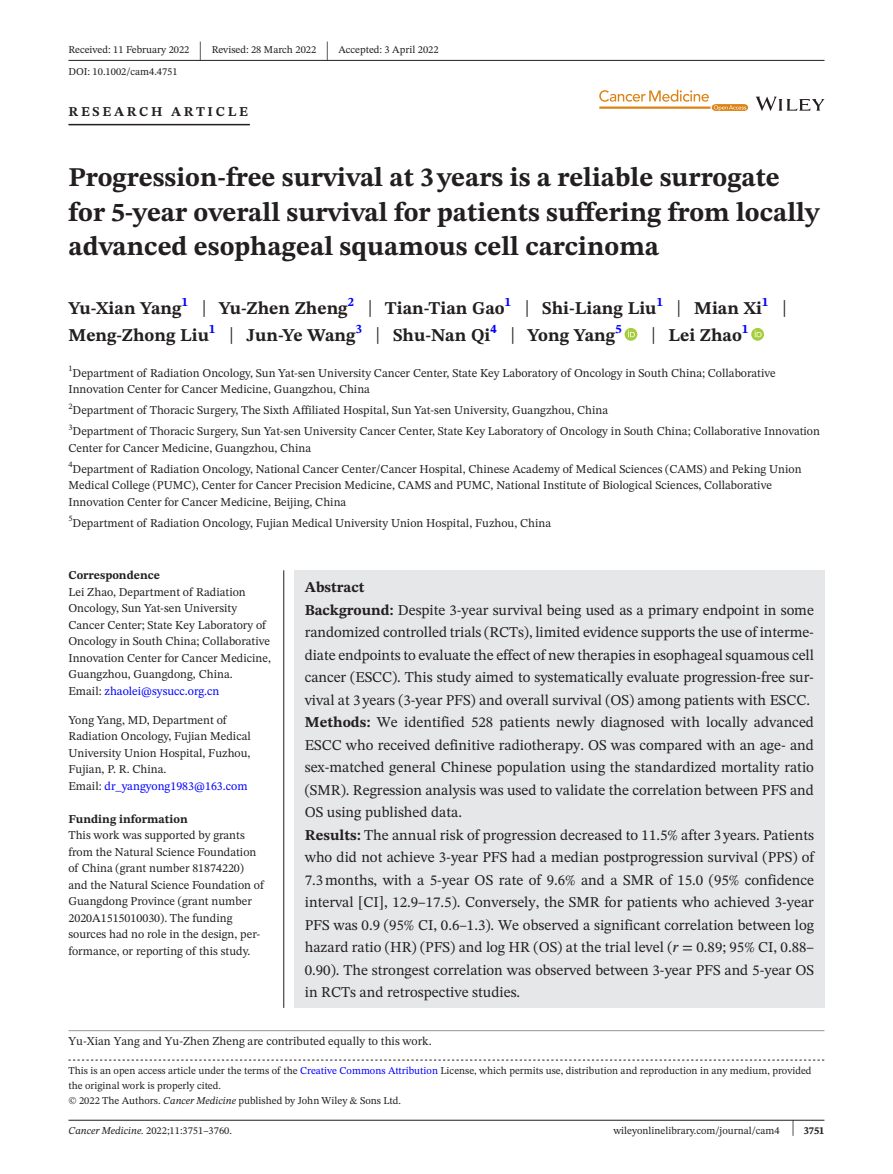
<style>
.page{position:relative;width:893px;height:1174px;background:#fff}
.page>*{position:absolute;margin:0;border:0;box-sizing:border-box;transform-origin:0 0}
.t1{font:700 27px/34.5px "STIX Two Text";color:#231f20}
.t2{font:25.65px "STIX Two Text";color:#231f20;scale:.49 1}
.t3{font:700 18px/27px "STIX Two Text";color:#231f20}
.t4{font:15px/22.5px "STIX Two Text";color:#231f20}
.t5{font:700 13.5px "STIX Two Text";letter-spacing:.2em;color:#231f20}
.t6{font:12px/16.5px "STIX Two Text";color:#231f20}
.t7{font:700 12px "STIX Two Text";color:#231f20}
.t8{font:10.5px/15px "STIX Two Text";color:#231f20}
.t9{font:8.4px "STIX Two Text";color:#231f20}
.s1{font-weight:400;font-size:23.4px}
.s2{color:#00f}
.s3{font-weight:700}
.s4{font-style:italic}
.s5{font-size:22.2px}
</style>
<div class="page">
<hr style="left:68px;top:1119px;width:756px;height:1px;background:#231f20">
<svg style="left:756px;top:97px;width:68px;height:14px"></svg>
<svg style="left:599px;top:90px;width:149px;height:21px"></svg>
<hr style="left:68px;top:60px;width:756px;height:1px;background:#231f20">
<hr style="left:68px;top:124px;width:182px;height:1px;background:#231f20">
<svg style="left:625px;top:328px;width:12px;height:13px"></svg>
<svg style="left:628px;top:330px;width:7px;height:7px"></svg>
<svg style="left:751px;top:328px;width:13px;height:13px"></svg>
<svg style="left:755px;top:330px;width:7px;height:7px"></svg>
<svg style="left:68px;top:1059px;width:756px;height:1px"></svg>
<hr style="left:68px;top:1030px;width:756px;height:1px;background:#939598">
<div style="left:294px;top:570px;width:530px;height:438px;background:#e6e7e9"></div>
<hr style="left:283px;top:570px;width:1px;height:438px;background:#231f20">
<p class="t8" style="left:68px;top:42px;width:123px">Received: 11 February 2022</p>
<h2 class="t2" style="left:199px;top:32px;width:8px">|</h2>
<p class="t8" style="left:212px;top:42px;width:106px">Revised: 28 March 2022</p>
<h2 class="t2" style="left:326px;top:32px;width:8px">|</h2>
<p class="t8" style="left:338px;top:42px;width:102px">Accepted: 3 April 2022</p>
<p class="t8" style="left:68px;top:64px;width:111px">DOI: 10.1002/cam4.4751</p>
<p class="t5" style="left:68px;top:101px;width:181px">RESEARCH ARTICLE</p>
<h1 class="t1" style="left:68px;top:161px;width:752px">Progression-free survival at 3years is a reliable surrogate for 5-year overall survival for patients suffering from locally advanced esophageal squamous cell carcinoma</h1>
<h3 class="t3" style="left:68px;top:295px;width:720px">Yu-Xian Yang<sup>1</sup> <span class="s1">|</span> Yu-Zhen Zheng<sup>2</sup> <span class="s1">|</span> Tian-Tian Gao<sup>1</sup> <span class="s1">|</span> Shi-Liang Liu<sup>1</sup> <span class="s1">|</span> Mian Xi<sup>1</sup> <span class="s1">|<br></span>Meng-Zhong Liu<sup>1</sup> <span class="s1">|</span> Jun-Ye Wang<sup>3</sup> <span class="s1">|</span> Shu-Nan Qi<sup>4</sup> <span class="s1">|</span> Yong Yang<sup>5</sup></h3>
<h3 class="t3" style="left:651px;top:322px;width:99px"><span class="s1">|</span> Lei Zhao<sup>1</sup></h3>
<p class="t6" style="left:68px;top:364px;width:709px"><sup>1</sup>Department of Radiation Oncology, Sun Yat-sen University Cancer Center, State Key Laboratory of Oncology in South China; Collaborative<br>Innovation Center for Cancer Medicine, Guangzhou, China</p>
<p class="t9" style="left:68px;top:400px;width:6px">2</p>
<p class="t6" style="left:73px;top:402px;width:537px">Department of Thoracic Surgery, The Sixth Affiliated Hospital, Sun Yat-sen University, Guangzhou, China</p>
<p class="t9" style="left:68px;top:421px;width:6px">3</p>
<p class="t6" style="left:68px;top:423px;width:753px;text-indent:4px">Department of Thoracic Surgery, Sun Yat-sen University Cancer Center, State Key Laboratory of Oncology in South China; Collaborative Innovation<br>Center for Cancer Medicine, Guangzhou, China</p>
<p class="t9" style="left:68px;top:458px;width:6px">4</p>
<p class="t6" style="left:68px;top:460px;width:735px;text-indent:4px">Department of Radiation Oncology, National Cancer Center/Cancer Hospital, Chinese Academy of Medical Sciences (CAMS) and Peking Union<br>Medical College (PUMC), Center for Cancer Precision Medicine, CAMS and PUMC, National Institute of Biological Sciences, Collaborative<br>Innovation Center for Cancer Medicine, Beijing, China</p>
<p class="t9" style="left:68px;top:512px;width:6px">5</p>
<p class="t6" style="left:73px;top:514px;width:480px">Department of Radiation Oncology, Fujian Medical University Union Hospital, Fuzhou, China</p>
<p class="t7" style="left:68px;top:567px;width:93px">Correspondence</p>
<p class="t6" style="left:68px;top:583px;width:204px">Lei Zhao, Department of Radiation Oncology, Sun Yat-sen University Cancer Center; State Key Laboratory of Oncology in South China; Collaborative Innovation Center for Cancer Medicine, Guangzhou, Guangdong, China.<br>Email: <span class="s2">zhaolei@sysucc.org.cn</span></p>
<p class="t6" style="left:68px;top:711px;width:184px">Yong Yang, MD, Department of<br>Radiation Oncology, Fujian Medical<br>University Union Hospital, Fuzhou,<br>Fujian, P. R. China.<br>Email: <span class="s2">dr_yangyong1983@163.com</span></p>
<p class="t7" style="left:68px;top:810px;width:121px">Funding information</p>
<p class="t6" style="left:68px;top:826px;width:197px">This work was supported by grants from the Natural Science Foundation of China (grant number 81874220) and the Natural Science Foundation of Guangdong Province (grant number 2020A1515010030). The funding sources had no role in the design, per&shy;formance, or reporting of this study.</p>
<p class="t4" style="left:305px;top:576px;width:511px"><span class="s3">Abstract<br>Background:</span> Despite 3-year survival being used as a primary endpoint in some randomized controlled trials (RCTs), limited evidence supports the use of interme&shy;diate endpoints to evaluate the effect of new therapies in esophageal squamous cell cancer (ESCC). This study aimed to systematically evaluate progression-free sur&shy;vival at 3years (3-year PFS) and overall survival (OS) among patients with ESCC.<br><span class="s3">Methods:</span> We identified 528 patients newly diagnosed with locally advanced ESCC who received definitive radiotherapy. OS was compared with an age- and sex-matched general Chinese population using the standardized mortality ratio (SMR). Regression analysis was used to validate the correlation between PFS and OS using published data.<br><span class="s3">Results:</span> The annual risk of progression decreased to 11.5% after 3 years. Patients who did not achieve 3-year PFS had a median postprogression survival (PPS) of 7.3months, with a 5-year OS rate of 9.6% and a SMR of 15.0 (95% confidence interval [CI], 12.9–17.5). Conversely, the SMR for patients who achieved 3-year PFS was 0.9 (95% CI, 0.6–1.3). We observed a significant correlation between log hazard ratio (HR) (PFS) and log HR (OS) at the trial level (<span class="s4">r</span> = 0.89; 95% CI, 0.88– 0.90). The strongest correlation was observed between 3-year PFS and 5-year OS in RCTs and retrospective studies.</p>
<p class="t6" style="left:68px;top:1032px;width:365px">Yu-Xian Yang and Yu-Zhen Zheng are contributed equally to this work.</p>
<p class="t8" style="left:68px;top:1063px;width:745px">This is an open access article under the terms of the <span class="s2">Creative Commons Attribution</span> License, which permits use, distribution and reproduction in any medium, provided the original work is properly cited.<br>© 2022 The Authors. <span class="s4">Cancer Medicine</span> published by John Wiley &amp; Sons Ltd.</p>
<p class="t8" style="left:68px;top:1123px;width:165px"><span class="s4">Cancer Medicine.</span> 2022;11:3751–3760.</p>
<p class="t8" style="left:613px;top:1123px;width:213px">wileyonlinelibrary.com/journal/cam4 <span class="s5">|</span> <span class="s3">3751</span></p>
</div>
